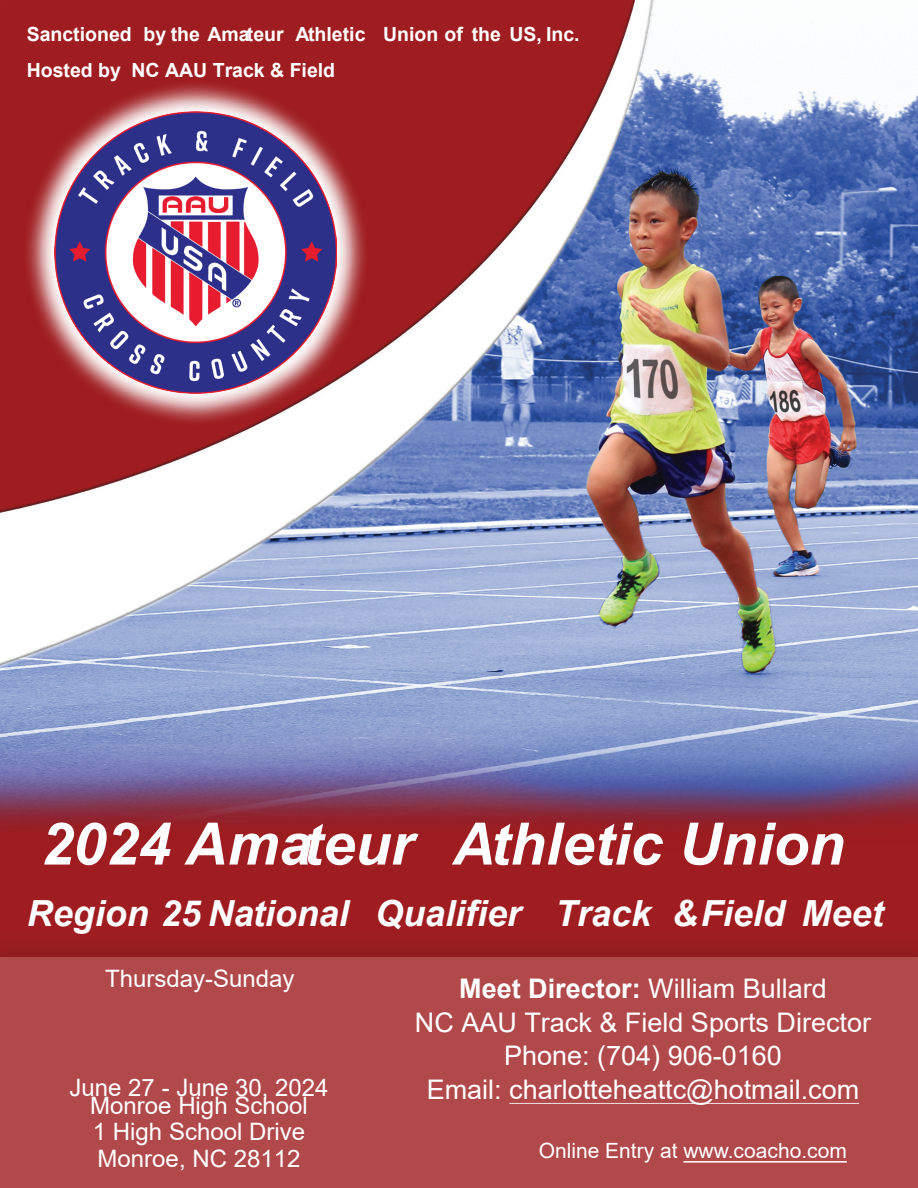
<style>
.page{position:relative;width:918px;height:1188px;background:#fff}
.page>*{position:absolute;margin:0;border:0;box-sizing:border-box;transform-origin:0 0}
.t1{font:italic 700 58.5px "Arial";color:#fff}
.t2{font:italic 700 36px "Arial";color:#fff}
.t3{font:27px/33.6px "Arial";color:#fff;text-align:center}
.t4{font:24px/18.3px "Arial";color:#fff;text-align:center}
.t5{font:21px "Arial";color:#fff}
.t6{font:700 19.5px/36px "Arial";color:#fff}
.s1{font-weight:700}
</style>
<div class="page">
<img style="left:0;top:1px;width:917px;height:926px">
<div style="left:0;top:927px;width:918px;height:261px;background:#9a1d20"></div>
<div style="left:0;top:957px;width:918px;height:231px;background:#b1494b"></div>
<hr style="left:683px;top:1161px;width:164px;height:2px;background:#fff">
<hr style="left:509px;top:1103px;width:350px;height:1px;background:#fff">
<svg style="left:23px;top:80px;width:346px;height:345px;background:#b44f52"></svg>
<img style="left:55px;top:111px;width:282px;height:283px">
<p class="t6" style="left:27px;top:17px;width:554px">Sanctioned by the Amateur Athletic Union of the US, Inc.<br>Hosted by NC AAU Track &amp; Field</p>
<h1 class="t1" style="left:41px;top:805px;width:805px">2024 Amateur Athletic Union</h1>
<h2 class="t2" style="left:27px;top:889px;width:858px">Region 25 National Qualifier Track &amp; Field Meet</h2>
<p class="t4" style="left:105px;top:969px;width:191px">Thursday-Sunday</p>
<p class="t4" style="left:70px;top:1078px;width:260px">June 27 - June 30, 2024<br>Monroe High School</p>
<p class="t4" style="left:93px;top:1119px;width:214px;line-height:26.4px;text-align:left">1 High School Drive<br>Monroe, NC 28112</p>
<p class="t3" style="left:415px;top:971px;width:458px"><span class="s1">Meet Director:</span> William Bullard<br>NC AAU Track &amp; Field Sports Director<br>Phone: (704) 906-0160<br>Email: charlotteheattc@hotmail.com</p>
<p class="t5" style="left:539px;top:1136px;width:310px">Online Entry at www.coacho.com</p>
</div>
